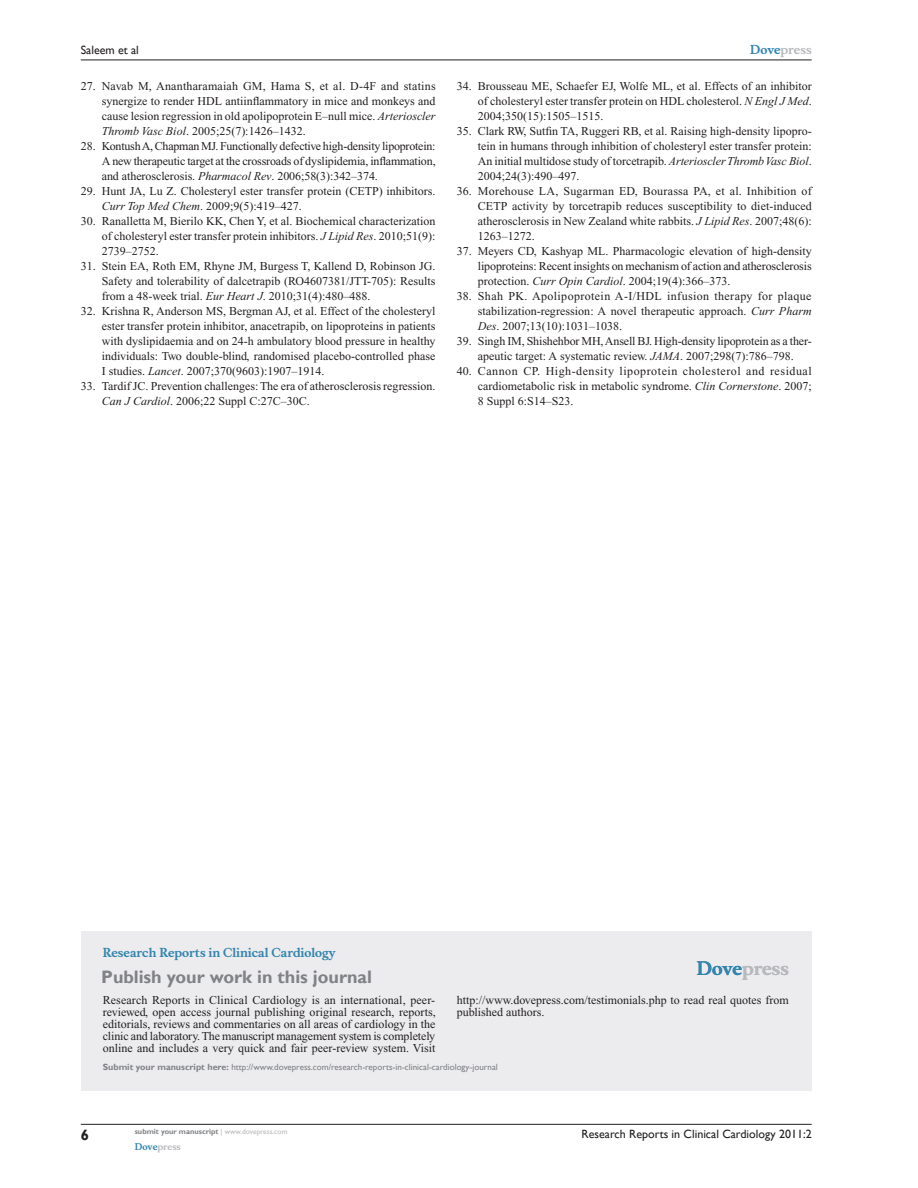
<style>
.page{position:relative;width:918px;height:1188px;background:#fff}
.page>*{position:absolute;margin:0;border:0;box-sizing:border-box;transform-origin:0 0}
.t1{font:700 18px "Gill Sans";color:#808285}
.t2{font:700 18px "Musee";color:#b8b9bc}
.t3{font:700 15px "Gill Sans";color:#231f20}
.t4{font:12px/15px "Times New Roman";color:#231f20;text-align:justify}
.t5{font:12px "Gill Sans";color:#231f20}
.t6{font:700 12px "Musee";color:#3485ae}
.t7{font:700 12px "Musee";color:#b8b9bc}
.t8{font:9px "Gill Sans";color:#808285}
.t9{font:700 9px "Musee";color:#b8b9bc}
.t10{font:700 7.5px "Gill Sans";color:#808285}
.s1{font-style:italic}
.s2{color:#3485ae}
.s3{font-weight:700}
.s4{font-weight:400;color:#b8b9bc}
</style>
<div class="page">
<div style="left:81px;top:931px;width:731px;height:159px;background:#ececee"></div>
<hr style="left:81px;top:1124px;width:731px;height:1px;background:#231f20">
<hr style="left:81px;top:60px;width:731px;height:1px;background:#231f20">
<p class="t5" style="left:81px;top:43px;width:60px">Saleem et al</p>
<p class="t4" style="left:102px;top:79px;width:335px;text-indent:-21px">27. Navab M, Anantharamaiah GM, Hama S, et al. D-4F and statins synergize to render HDL antiinflammatory in mice and monkeys and cause lesion regression in old apolipoprotein E–null mice. <span class="s1">Arterioscler Thromb Vasc Biol</span>. 2005;25(7):1426–1432.</p>
<p class="t4" style="left:102px;top:139px;width:335px;text-indent:-21px">28. Kontush A, Chapman MJ. Functionally defective high-density lipoprotein:<br>A new therapeutic target at the crossroads of dyslipidemia, inflammation, and atherosclerosis. <span class="s1">Pharmacol Rev</span>. 2006;58(3):342–374.</p>
<p class="t4" style="left:102px;top:184px;width:335px;text-indent:-21px">29. Hunt JA, Lu Z. Cholesteryl ester transfer protein (CETP) inhibitors.<br><span class="s1">Curr Top Med Chem</span>. 2009;9(5):419–427.</p>
<p class="t4" style="left:102px;top:214px;width:335px;text-indent:-21px">30. Ranalletta M, Bierilo KK, Chen Y, et al. Biochemical characterization of cholesteryl ester transfer protein inhibitors. <span class="s1">J Lipid Res</span>. 2010;51(9):<br>2739–2752.</p>
<p class="t4" style="left:102px;top:259px;width:335px;text-indent:-21px">31. Stein EA, Roth EM, Rhyne JM, Burgess T, Kallend D, Robinson JG.<br>Safety and tolerability of dalcetrapib (RO4607381/JTT-705): Results from a 48-week trial. <span class="s1">Eur Heart J</span>. 2010;31(4):480–488.</p>
<p class="t4" style="left:102px;top:304px;width:335px;text-indent:-21px">32. Krishna R, Anderson MS, Bergman AJ, et al. Effect of the cholesteryl ester transfer protein inhibitor, anacetrapib, on lipoproteins in patients with dyslipidaemia and on 24-h ambulatory blood pressure in healthy individuals: Two double-blind, randomised placebo-controlled phase I studies. <span class="s1">Lancet</span>. 2007;370(9603):1907–1914.</p>
<p class="t4" style="left:102px;top:379px;width:335px;text-indent:-21px">33. Tardif JC. Prevention challenges: The era of atherosclerosis regression.<br><span class="s1">Can J Cardiol</span>. 2006;22 Suppl C:27C–30C.</p>
<p class="t7" style="left:750px;top:43px;width:63px"><span class="s2">Dove</span>press</p>
<p class="t4" style="left:478px;top:79px;width:335px;text-indent:-21px">34. Brousseau ME, Schaefer EJ, Wolfe ML, et al. Effects of an inhibitor of cholesteryl ester transfer protein on HDL cholesterol. <span class="s1">N Engl J Med</span>.<br>2004;350(15):1505–1515.</p>
<p class="t4" style="left:478px;top:124px;width:335px;text-indent:-21px">35. Clark RW, Sutfin TA, Ruggeri RB, et al. Raising high-density lipopro&shy;tein in humans through inhibition of cholesteryl ester transfer protein:<br>An initial multidose study of torcetrapib. <span class="s1">Arterioscler Thromb Vasc Biol</span>.<br>2004;24(3):490–497.</p>
<p class="t4" style="left:478px;top:184px;width:335px;text-indent:-21px">36. Morehouse LA, Sugarman ED, Bourassa PA, et al. Inhibition of CETP activity by torcetrapib reduces susceptibility to diet-induced atherosclerosis in New Zealand white rabbits. <span class="s1">J Lipid Res</span>. 2007;48(6):<br>1263–1272.</p>
<p class="t4" style="left:478px;top:244px;width:335px;text-indent:-21px">37. Meyers CD, Kashyap ML. Pharmacologic elevation of high-density lipoproteins: Recent insights on mechanism of action and atherosclerosis protection. <span class="s1">Curr Opin Cardiol</span>. 2004;19(4):366–373.</p>
<p class="t4" style="left:478px;top:289px;width:335px;text-indent:-21px">38. Shah PK. Apolipoprotein A-I/HDL infusion therapy for plaque stabilization-regression: A novel therapeutic approach. <span class="s1">Curr Pharm Des</span>. 2007;13(10):1031–1038.</p>
<p class="t4" style="left:457px;top:334px;width:356px;text-align:center">39. Singh IM, Shishehbor MH, Ansell BJ. High-density lipoprotein as a ther&shy;apeutic target: A systematic review. <span class="s1">JAMA</span>. 2007;298(7):786–798.</p>
<p class="t4" style="left:478px;top:364px;width:335px;text-indent:-21px">40. Cannon CP. High-density lipoprotein cholesterol and residual cardiometabolic risk in metabolic syndrome. <span class="s1">Clin Cornerstone</span>. 2007; 8 Suppl 6:S14–S23.</p>
<p class="t6" style="left:103px;top:946px;width:234px">Research Reports in Clinical Cardiology</p>
<h1 class="t1" style="left:101px;top:966px;width:272px">Publish your work in this journal</h1>
<h1 class="t2" style="left:697px;top:958px;width:94px"><span class="s2">Dove</span>press</h1>
<p class="t4" style="left:103px;top:994px;width:335px;line-height:12px">Research Reports in Clinical Cardiology is an international, peer&shy;reviewed, open access journal publishing original research, reports, editorials, reviews and commentaries on all areas of cardiology in the clinic and laboratory. The manuscript management system is completely online and includes a very quick and fair peer-review system. Visit</p>
<p class="t4" style="left:457px;top:994px;width:333px;line-height:12px">http://www.dovepress.com/testimonials.php to read real quotes from published authors.</p>
<p class="t8" style="left:103px;top:1062px;width:397px"><span class="s3">Submit your manuscript here:</span> http://www.dovepress.com/research-reports-in-clinical-cardiology-journal</p>
<p class="t3" style="left:81px;top:1126px;width:10px">6</p>
<p class="t10" style="left:135px;top:1127px;width:154px">submit your manuscript <span class="s4">| www.dovepress.com</span></p>
<p class="t9" style="left:135px;top:1141px;width:48px"><span class="s2">Dove</span>press</p>
<p class="t5" style="left:582px;top:1127px;width:232px">Research Reports in Clinical Cardiology 2011:2</p>
</div>
